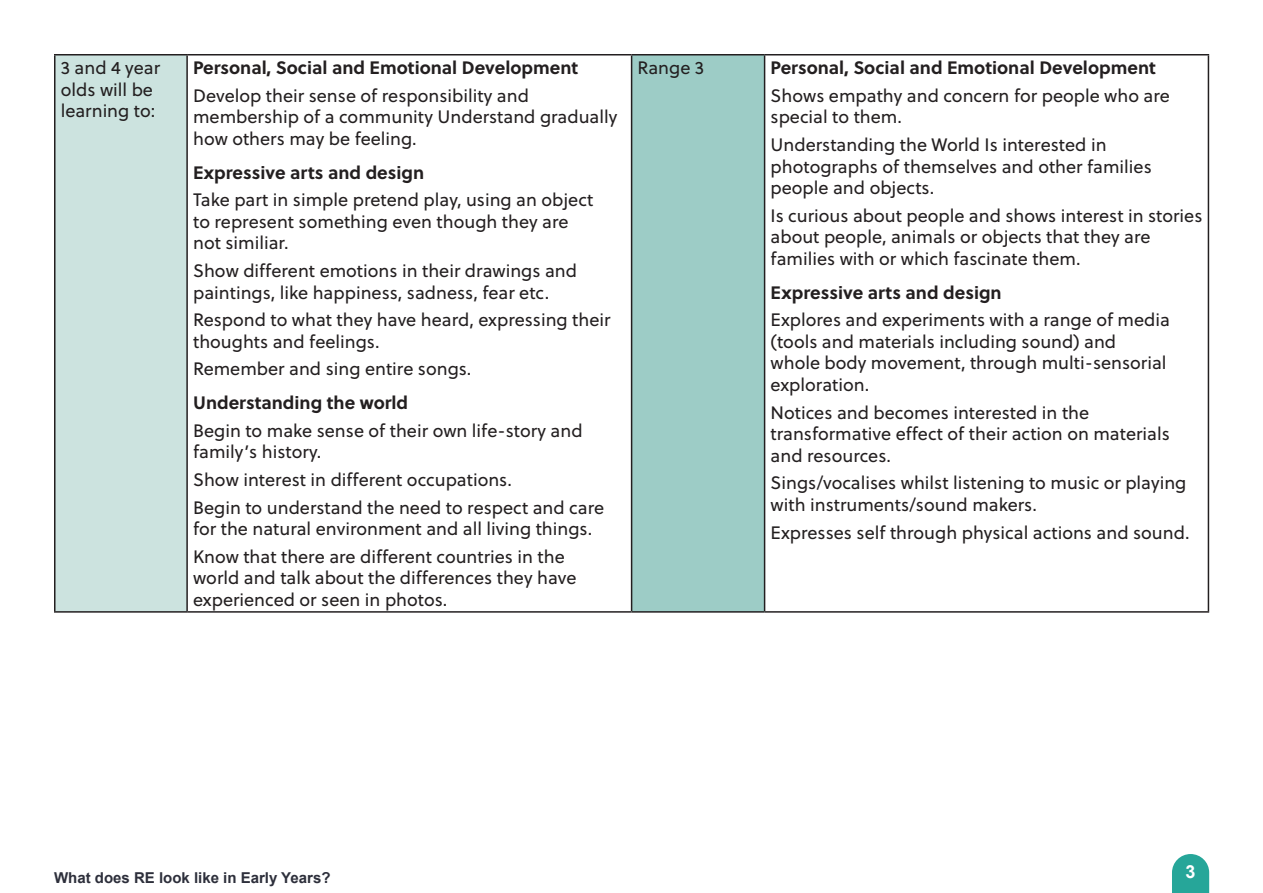
<style>
.page{position:relative;width:1263px;height:893px;background:#fff}
.page>*{position:absolute;margin:0;border:0;box-sizing:border-box;transform-origin:0 0}
.t1{font:18px/21.6px "Soleil";color:#231f20}
.t2{font:700 18px "Soleil";color:#231f20}
.t3{font:700 18px "Arial";color:#fff}
.t4{font:700 15px "Arial";color:#2d2f3b}
</style>
<div class="page">
<svg style="left:1172px;top:854px;width:37px;height:39px"></svg>
<div style="left:55px;top:55px;width:132px;height:557px;background:#cce3df"></div>
<div style="left:632px;top:55px;width:133px;height:557px;background:#9dccc6"></div>
<hr style="left:54px;top:54px;width:133px;height:2px;background:#231f20">
<hr style="left:54px;top:56px;width:2px;height:555px;background:#231f20">
<hr style="left:187px;top:54px;width:445px;height:2px;background:#231f20">
<hr style="left:186px;top:56px;width:2px;height:555px;background:#231f20">
<hr style="left:632px;top:54px;width:133px;height:2px;background:#231f20">
<hr style="left:631px;top:56px;width:1px;height:555px;background:#231f20">
<hr style="left:765px;top:54px;width:444px;height:2px;background:#231f20">
<hr style="left:764px;top:56px;width:1px;height:555px;background:#231f20">
<hr style="left:1208px;top:56px;width:1px;height:555px;background:#231f20">
<hr style="left:54px;top:611px;width:133px;height:2px;background:#231f20">
<hr style="left:187px;top:611px;width:445px;height:2px;background:#231f20">
<hr style="left:632px;top:611px;width:133px;height:2px;background:#231f20">
<hr style="left:765px;top:611px;width:444px;height:2px;background:#231f20">
<p class="t1" style="left:61px;top:57px;width:101px">3 and 4 year olds will be learning to:</p>
<p class="t2" style="left:193px;top:54px;width:387px">Personal, Social and Emotional Development</p>
<p class="t1" style="left:193px;top:84px;width:426px">Develop their sense of responsibility and membership of a community Understand gradually how others may be feeling.</p>
<p class="t2" style="left:193px;top:158px;width:233px">Expressive arts and design</p>
<p class="t1" style="left:193px;top:189px;width:402px">Take part in simple pretend play, using an object to represent something even though they are not similiar.</p>
<p class="t1" style="left:193px;top:259px;width:385px">Show different emotions in their drawings and paintings, like happiness, sadness, fear etc.</p>
<p class="t1" style="left:193px;top:309px;width:419px">Respond to what they have heard, expressing their thoughts and feelings.</p>
<p class="t1" style="left:193px;top:358px;width:280px">Remember and sing entire songs.</p>
<p class="t2" style="left:193px;top:389px;width:217px">Understanding the world</p>
<p class="t1" style="left:193px;top:419px;width:391px">Begin to make sense of their own life-story and family’s history.</p>
<p class="t1" style="left:193px;top:468px;width:320px">Show interest in different occupations.</p>
<p class="t1" style="left:193px;top:496px;width:413px">Begin to understand the need to respect and care for the natural environment and all living things.</p>
<p class="t1" style="left:193px;top:545px;width:385px">Know that there are different countries in the world and talk about the differences they have experienced or seen in photos.</p>
<p class="t1" style="left:638px;top:57px;width:68px">Range 3</p>
<p class="t2" style="left:771px;top:54px;width:387px">Personal, Social and Emotional Development</p>
<p class="t1" style="left:771px;top:84px;width:401px">Shows empathy and concern for people who are special to them.</p>
<p class="t1" style="left:771px;top:133px;width:383px">Understanding the World Is interested in photographs of themselves and other families people and objects.</p>
<p class="t1" style="left:771px;top:204px;width:433px">Is curious about people and shows interest in stories about people, animals or objects that they are families with or which fascinate them.</p>
<p class="t2" style="left:771px;top:278px;width:233px">Expressive arts and design</p>
<p class="t1" style="left:771px;top:309px;width:401px">Explores and experiments with a range of media (tools and materials including sound) and whole body movement, through multi-sensorial exploration.</p>
<p class="t1" style="left:771px;top:401px;width:401px">Notices and becomes interested in the transformative effect of their action on materials and resources.</p>
<p class="t1" style="left:771px;top:472px;width:417px">Sings/vocalises whilst listening to music or playing with instruments/sound makers.</p>
<p class="t1" style="left:771px;top:521px;width:420px">Expresses self through physical actions and sound.</p>
<p class="t4" style="left:54px;top:867px;width:278px">What does RE look like in Early Years?</p>
<p class="t3" style="left:1185px;top:860px;width:12px">3</p>
</div>
